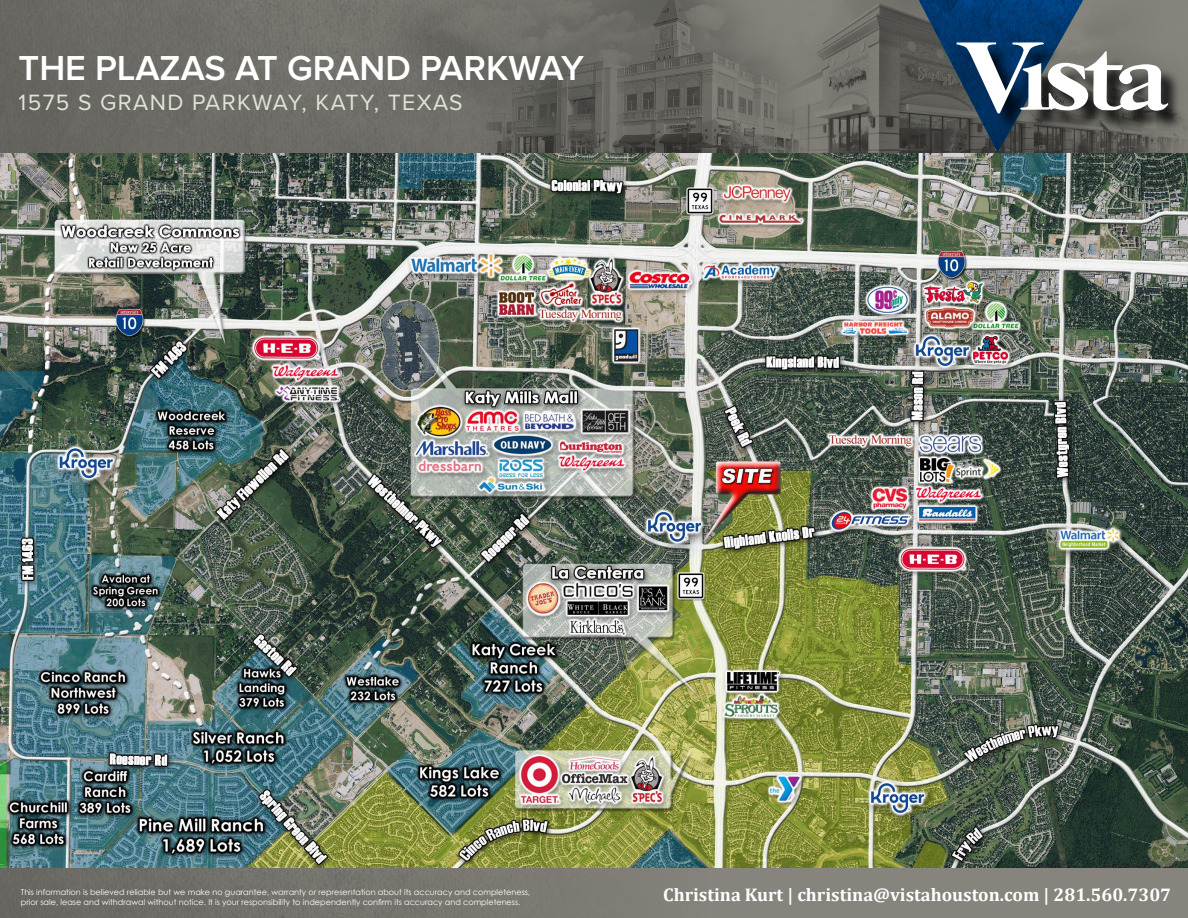
<style>
.page{position:relative;width:1188px;height:918px;background:#fff}
.page>*{position:absolute;margin:0;border:0;box-sizing:border-box;transform-origin:0 0}
.t1{font:600 36px "Proxima Nova";color:#fff}
.t2{font:22.95px "Proxima Nova";letter-spacing:.06em;color:#e0e3d8}
.t3{font:700 18.45px "Cambria";color:#fff}
.t4{font:8.1px/9.8px "Century Gothic";color:#fff}
</style>
<div class="page">
<img style="left:0;top:153px;width:1188px;height:716px">
<img style="left:0;top:0;width:335px;height:153px">
<img style="left:335px;top:0;width:430px;height:153px">
<img style="left:765px;top:0;width:423px;height:153px">
<div style="left:960px;top:45px;width:228px;height:88px;background:#000;opacity:.75"></div>
<svg style="left:919px;top:0;width:249px;height:153px;background:#5a6873"></svg>
<div style="left:0;top:869px;width:1188px;height:49px;background:#86847c"></div>
<img style="left:0;top:869px;width:600px;height:49px">
<h1 class="t1" style="left:19px;top:52px;width:567px">THE PLAZAS AT GRAND PARKWAY</h1>
<h2 class="t2" style="left:19px;top:85px;width:446px">1575 S GRAND PARKWAY, KATY, TEXAS</h2>
<p class="t4" style="left:21px;top:887px;width:511px">This information is believed reliable but we make no guarantee, warranty or representation about its accuracy and completeness, prior sale, lease and withdrawal without notice. It is your responsibility to independently confirm its accuracy and completeness.</p>
<h3 class="t3" style="left:663px;top:882px;width:510px">Christina Kurt | christina@vistahouston.com | 281.560.7307</h3>
</div>
